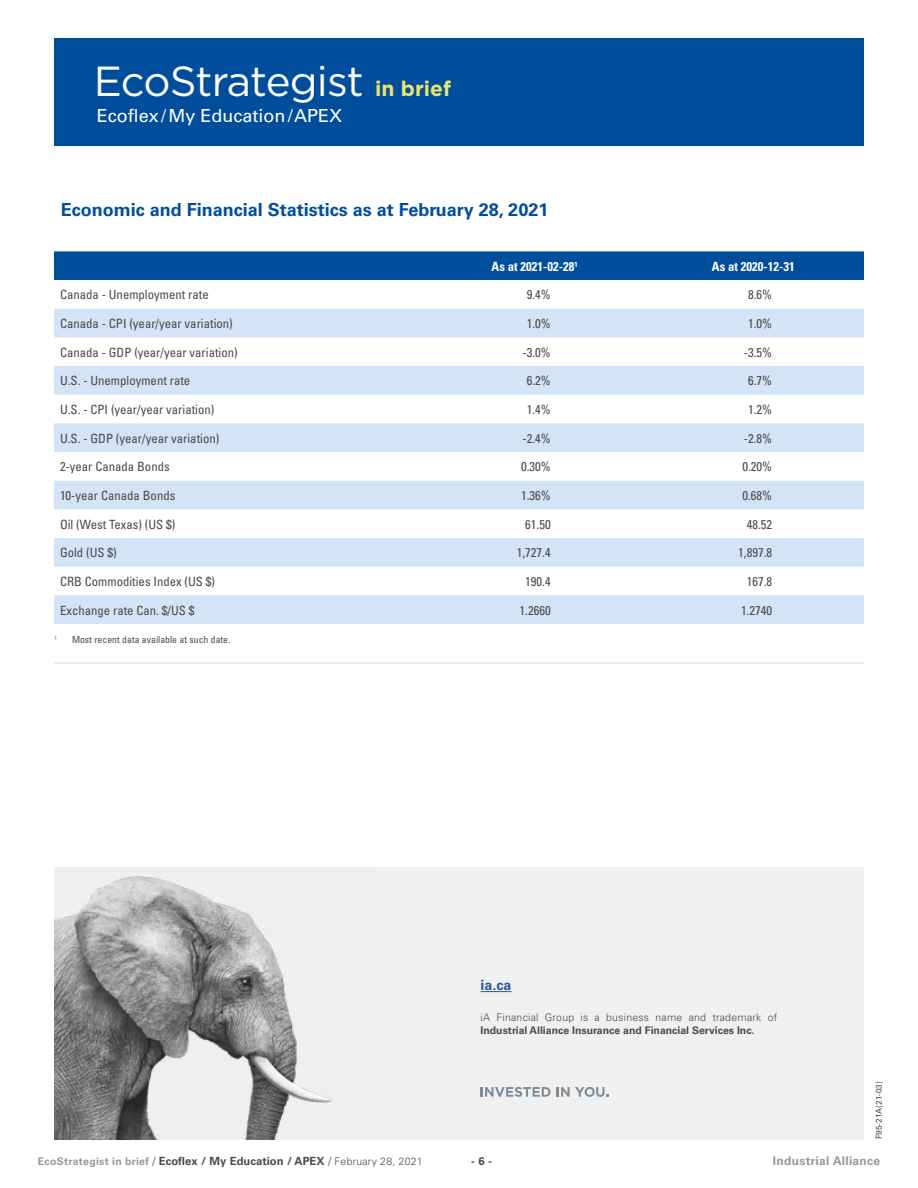
<style>
.page{position:relative;width:918px;height:1188px;background:#fff}
.page>*{position:absolute;margin:0;border:0;box-sizing:border-box;transform-origin:0 0}
.t1{font:42px "Gotham";letter-spacing:-.025em;color:#fff}
.t2{font:700 18px "Univers";color:#004e9b}
.t3{font:18px "Univers";color:#fff}
.t4{font:700 14.25px "Univers";color:#275b9b}
.t5{font:condensed 12.75px "Univers";color:#4a4a49}
.t6{font:700 condensed 12.75px "Univers";color:#fff}
.t7{font:700 12px "Univers";letter-spacing:.02em;color:#999898}
.t8{font:700 11.25px "Univers";color:#4a4a49}
.t9{font:700 10.5px/12.8px "Univers";color:#4a4a49}
.t10{font:condensed 9.75px "Univers";color:#4a4a49}
.t11{font:8.25px "Univers";color:#4a4a49}
.t12{font:300 condensed 6.15px "Frutiger";color:#4a4a49}
.s1{font-weight:700;font-size:21px;color:#e9e66e}
.s2{font-weight:300}
.s3{font-size:10.5px;color:#999898}
.s4{font-weight:300;font-size:10.5px}
</style>
<div class="page">
<div style="left:54px;top:867px;width:810px;height:272px;background:#f0f0f0"></div>
<img style="left:54px;top:876px;width:278px;height:263px">
<hr style="left:481px;top:991px;width:30px;height:1px;background:#275b9b">
<svg style="left:481px;top:1087px;width:70px;height:10px"></svg>
<svg style="left:557px;top:1087px;width:51px;height:10px"></svg>
<div style="left:54px;top:38px;width:809px;height:108px;background:#004e9b"></div>
<hr style="left:54px;top:663px;width:810px;height:1px;background:#d5d9de">
<div style="left:54px;top:251px;width:810px;height:29px;background:#004e9b"></div>
<svg style="left:54px;top:309px;width:810px;height:315px;fill:#d3e4f6"></svg>
<p class="t1" style="left:94px;top:54px;width:359px">EcoStrategist <span class="s1">in brief</span></p>
<p class="t3" style="left:97px;top:105px;width:247px">Ecoflex/My Education/APEX</p>
<h1 class="t2" style="left:61px;top:199px;width:489px">Economic and Financial Statistics as at February 28, 2021</h1>
<p class="t6" style="left:492px;top:258px;width:88px">As at 2021-02-28<sup>1</sup></p>
<p class="t6" style="left:712px;top:258px;width:84px">As at 2020-12-31</p>
<p class="t5" style="left:60px;top:287px;width:150px">Canada - Unemployment rate</p>
<p class="t5" style="left:527px;top:287px;width:26px">9.4%</p>
<p class="t5" style="left:748px;top:287px;width:26px">8.6%</p>
<p class="t5" style="left:60px;top:316px;width:174px">Canada - CPI (year/year variation)</p>
<p class="t5" style="left:527px;top:316px;width:26px">1.0%</p>
<p class="t5" style="left:748px;top:316px;width:26px">1.0%</p>
<p class="t5" style="left:60px;top:344px;width:179px">Canada - GDP (year/year variation)</p>
<p class="t5" style="left:522px;top:344px;width:30px">-3.0%</p>
<p class="t5" style="left:744px;top:344px;width:30px">-3.5%</p>
<p class="t5" style="left:60px;top:373px;width:132px">U.S. - Unemployment rate</p>
<p class="t5" style="left:527px;top:373px;width:26px">6.2%</p>
<p class="t5" style="left:748px;top:373px;width:26px">6.7%</p>
<p class="t5" style="left:60px;top:402px;width:156px">U.S. - CPI (year/year variation)</p>
<p class="t5" style="left:527px;top:402px;width:26px">1.4%</p>
<p class="t5" style="left:748px;top:402px;width:26px">1.2%</p>
<p class="t5" style="left:60px;top:430px;width:161px">U.S. - GDP (year/year variation)</p>
<p class="t5" style="left:522px;top:430px;width:30px">-2.4%</p>
<p class="t5" style="left:744px;top:430px;width:30px">-2.8%</p>
<p class="t5" style="left:60px;top:459px;width:111px">2-year Canada Bonds</p>
<p class="t5" style="left:521px;top:459px;width:31px">0.30%</p>
<p class="t5" style="left:742px;top:459px;width:31px">0.20%</p>
<p class="t5" style="left:60px;top:488px;width:117px">10-year Canada Bonds</p>
<p class="t5" style="left:521px;top:488px;width:31px">1.36%</p>
<p class="t5" style="left:742px;top:488px;width:31px">0.68%</p>
<p class="t5" style="left:60px;top:516px;width:117px">Oil (West Texas) (US $)</p>
<p class="t5" style="left:525px;top:516px;width:27px">61.50</p>
<p class="t5" style="left:747px;top:516px;width:27px">48.52</p>
<p class="t5" style="left:60px;top:545px;width:58px">Gold (US $)</p>
<p class="t5" style="left:517px;top:545px;width:35px">1,727.4</p>
<p class="t5" style="left:738px;top:545px;width:35px">1,897.8</p>
<p class="t5" style="left:60px;top:574px;width:157px">CRB Commodities Index (US $)</p>
<p class="t5" style="left:525px;top:574px;width:27px">190.4</p>
<p class="t5" style="left:747px;top:574px;width:27px">167.8</p>
<p class="t5" style="left:60px;top:602px;width:136px">Exchange rate Can. $/US $</p>
<p class="t5" style="left:520px;top:602px;width:33px">1.2660</p>
<p class="t5" style="left:741px;top:602px;width:33px">1.2740</p>
<p class="t12" style="left:54px;top:634px;width:4px">1</p>
<p class="t10" style="left:72px;top:634px;width:160px">Most recent data available at such date.</p>
<p class="t4" style="left:481px;top:977px;width:32px">ia.ca</p>
<p class="t9" style="left:481px;top:1011px;width:298px"><span class="s2">iA Financial Group is a business name and trademark of<br></span>Industrial Alliance Insurance and Financial Services Inc.</p>
<p class="t11" style="left:874px;top:1139px;width:59px;rotate:-90deg">F95-21A(21-03)</p>
<p class="t8" style="left:38px;top:1154px;width:386px"><span class="s3">EcoStrategist in brief</span> <span class="s2">/</span> Ecoflex / My Education / APEX <span class="s2">/</span> <span class="s4">February 28, 2021</span></p>
<p class="t8" style="left:471px;top:1154px;width:22px">- 6 -</p>
<p class="t7" style="left:773px;top:1154px;width:109px">Industrial Alliance</p>
</div>
